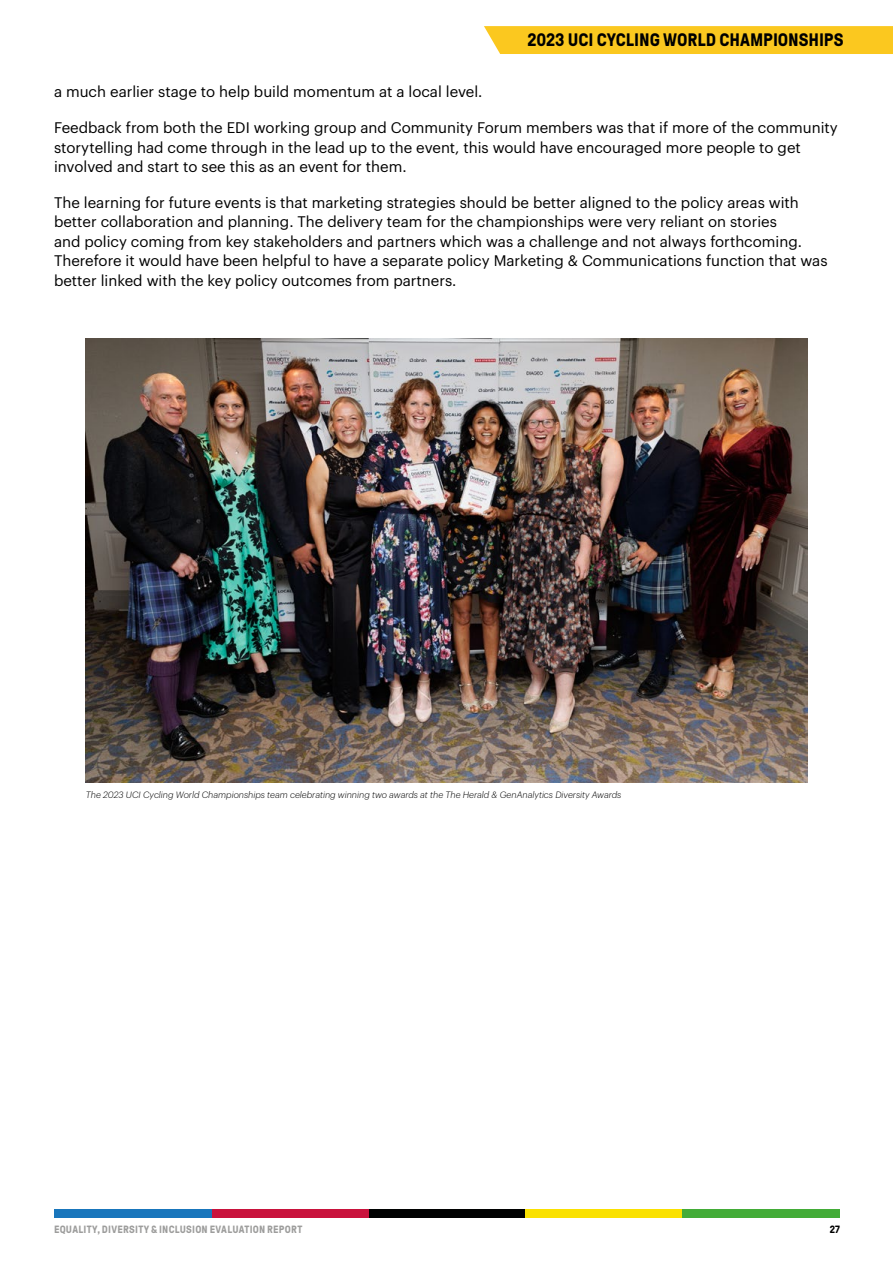
<style>
.page{position:relative;width:893px;height:1263px;background:#fff}
.page>*{position:absolute;margin:0;border:0;box-sizing:border-box;transform-origin:0 0}
.t1{font:700 18px "GT Pressura";letter-spacing:-.005em;color:#000}
.t2{font:15px/19.5px "Graphik";color:#000}
.t3{font:700 10.5px "GT Pressura";letter-spacing:.02em;color:#9d9d9c}
.t4{font:700 10.5px "GT Pressura";color:#000}
.t5{font:italic 300 9px "Graphik";color:#000}
</style>
<div class="page">
<div style="left:484px;top:26px;width:409px;height:28px;background:#fbc81f"></div>
<div style="left:368px;top:1209px;width:158px;height:8px;background:#010202"></div>
<div style="left:211px;top:1209px;width:157px;height:8px;background:#c9133d"></div>
<div style="left:54px;top:1209px;width:157px;height:8px;background:#1976bc"></div>
<div style="left:526px;top:1209px;width:157px;height:8px;background:#fae101"></div>
<div style="left:683px;top:1209px;width:157px;height:8px;background:#43ac38"></div>
<img style="left:86px;top:338px;width:721px;height:444px">
<p class="t1" style="left:528px;top:30px;width:318px">2023 UCI CYCLING WORLD CHAMPIONSHIPS</p>
<p class="t2" style="left:54px;top:81px;width:430px">a much earlier stage to help build momentum at a local level.</p>
<p class="t2" style="left:54px;top:117px;width:785px">Feedback from both the EDI working group and Community Forum members was that if more of the community storytelling had come through in the lead up to the event, this would have encouraged more people to get involved and start to see this as an event for them.</p>
<p class="t2" style="left:54px;top:191px;width:775px">The learning for future events is that marketing strategies should be better aligned to the policy areas with better collaboration and planning. The delivery team for the championships were very reliant on stories<br>and policy coming from key stakeholders and partners which was a challenge and not always forthcoming.<br>Therefore it would have been helpful to have a separate policy Marketing &amp; Communications function that was better linked with the key policy outcomes from partners.</p>
<p class="t5" style="left:86px;top:788px;width:537px">The 2023 UCI Cycling World Championships team celebrating winning two awards at the The Herald &amp; GenAnalytics Diversity Awards</p>
<p class="t3" style="left:54px;top:1224px;width:250px">EQUALITY, DIVERSITY &amp; INCLUSION EVALUATION REPORT</p>
<p class="t4" style="left:830px;top:1224px;width:12px">27</p>
</div>
